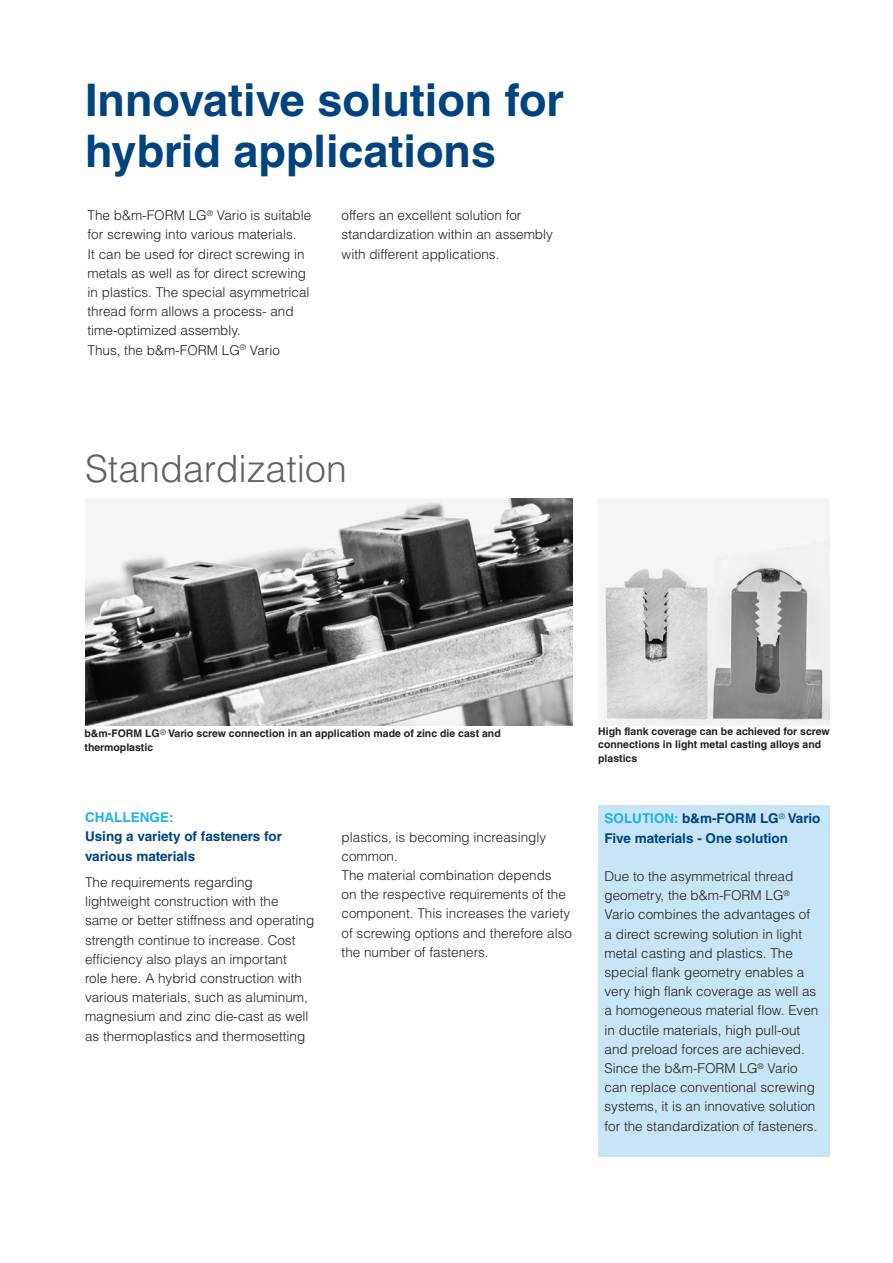
<style>
.page{position:relative;width:893px;height:1263px;background:#fff}
.page>*{position:absolute;margin:0;border:0;box-sizing:border-box;transform-origin:0 0}
.t1{font:700 45px/51px "Helvetica LT Std";color:#01437c}
.t2{font:300 37.5px "Helvetica LT Std";color:#616164}
.t3{font:300 13.5px/19.2px "Helvetica LT Std";color:#231f20}
.t4{font:700 13.5px/19.2px "Helvetica LT Std";color:#01437c}
.t5{font:700 13.5px "Helvetica LT Std";color:#1fb3e8}
.t6{font:700 10.5px/13.5px "Helvetica LT Std";color:#231f20}
.s1{color:#1fb3e8}
</style>
<div class="page">
<div style="left:598px;top:805px;width:231px;height:351px;background:#c7e5f7"></div>
<img style="left:598px;top:498px;width:231px;height:227px">
<img style="left:85px;top:498px;width:488px;height:227px">
<h1 class="t1" style="left:85px;top:74px;width:480px">Innovative solution for hybrid applications</h1>
<p class="t3" style="left:88px;top:206px;width:225px">The b&amp;m-FORM LG<sup>®</sup> Vario is suitable for screwing into various materials.<br>It can be used for direct screwing in metals as well as for direct screwing in plastics. The special asymmetrical thread form allows a process- and time-optimized assembly.<br>Thus, the b&amp;m-FORM LG<sup>®</sup> Vario</p>
<p class="t3" style="left:342px;top:206px;width:213px">offers an excellent solution for standardization within an assembly with different applications.</p>
<h2 class="t2" style="left:85px;top:445px;width:263px">Standardization</h2>
<p class="t6" style="left:85px;top:726px;width:418px">b&amp;m-FORM LG<sup>®</sup> Vario screw connection in an application made of zinc die cast and thermoplastic</p>
<p class="t5" style="left:85px;top:809px;width:90px">CHALLENGE:</p>
<p class="t4" style="left:85px;top:827px;width:198px">Using a variety of fasteners for various materials</p>
<p class="t3" style="left:85px;top:872px;width:231px">The requirements regarding lightweight construction with the same or better stiffness and operating strength continue to increase. Cost efficiency also plays an important<br>role here. A hybrid construction with various materials, such as aluminum, magnesium and zinc die-cast as well as thermoplastics and thermosetting</p>
<p class="t3" style="left:342px;top:827px;width:232px">plastics, is becoming increasingly common.<br>The material combination depends<br>on the respective requirements of the component. This increases the variety of screwing options and therefore also the number of fasteners.</p>
<p class="t6" style="left:598px;top:724px;width:233px">High flank coverage can be achieved for screw connections in light metal casting alloys and plastics</p>
<p class="t4" style="left:604px;top:809px;width:217px"><span class="s1">SOLUTION:</span> b&amp;m-FORM LG<sup>®</sup> Vario<br>Five materials - One solution</p>
<p class="t3" style="left:604px;top:866px;width:215px">Due to the asymmetrical thread geometry, the b&amp;m-FORM LG<sup>® </sup>Vario combines the advantages of a direct screwing solution in light metal casting and plastics. The special flank geometry enables a very high flank coverage as well as a homogeneous material flow. Even in ductile materials, high pull-out and preload forces are achieved.<br>Since the b&amp;m-FORM LG<sup>®</sup> Vario can replace conventional screwing systems, it is an innovative solution for the standardization of fasteners.</p>
</div>
